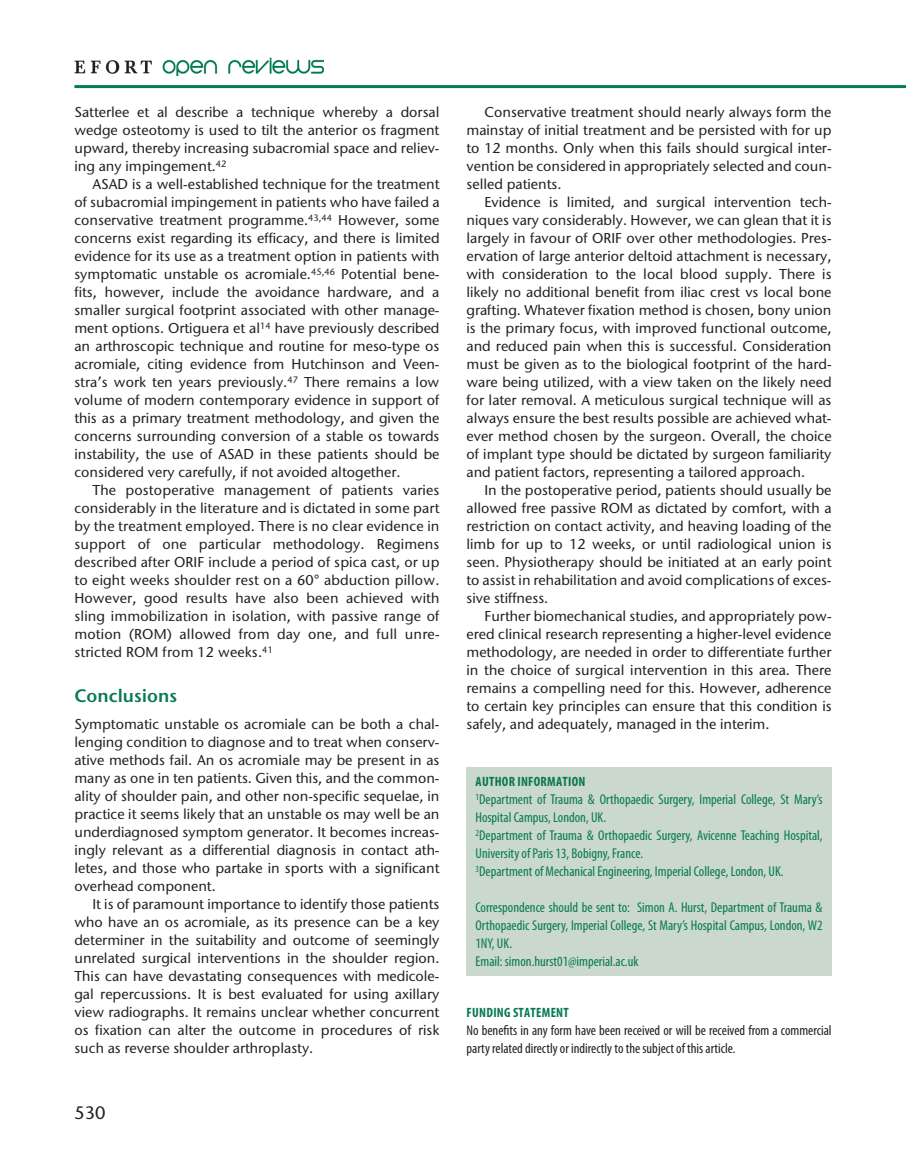
<style>
.page{position:relative;width:906px;height:1170px;background:#fff}
.page>*{position:absolute;margin:0;border:0;box-sizing:border-box;transform-origin:0 0}
.t1{font:600 18px "Stone Sans ITC Pro";color:#077a4e}
.t2{font:500 18px "Stone Sans ITC Pro";color:#231f20}
.t3{font:500 14.25px/18px "Stone Sans ITC Pro";color:#231f20;text-align:justify}
.t4{font:condensed 14.25px/18px "Myriad Pro";color:#077a4e}
.t5{font:condensed 14.25px/18px "Myriad Pro";color:#231f20}
.t6{font:700 condensed 13.5px "Myriad Pro";letter-spacing:.02em;color:#077a4e}
</style>
<div class="page">
<img style="left:74px;top:57px;width:250px;height:19px">
<hr style="left:74px;top:85px;width:832px;height:3px;background:#077a4e">
<div style="left:466px;top:767px;width:365px;height:208px;background:#cad8cd"></div>
<p class="t3" style="left:74px;top:103px;width:366px">Satterlee et al describe a technique whereby a dorsal wedge osteotomy is used to tilt the anterior os fragment upward, thereby increasing subacromial space and reliev&shy;ing any impingement.<sup>42</sup></p>
<p class="t3" style="left:74px;top:175px;width:367px;text-indent:18px">ASAD is a well-established technique for the treatment of subacromial impingement in patients who have failed a conservative treatment programme.<sup>43,44</sup> However, some concerns exist regarding its efficacy, and there is limited evidence for its use as a treatment option in patients with symptomatic unstable os acromiale.<sup>45,46</sup> Potential bene&shy;fits, however, include the avoidance hardware, and a smaller surgical footprint associated with other manage&shy;ment options. Ortiguera et al<sup>14</sup> have previously described an arthroscopic technique and routine for meso-type os acromiale, citing evidence from Hutchinson and Veen&shy;stra’s work ten years previously.<sup>47</sup> There remains a low volume of modern contemporary evidence in support of this as a primary treatment methodology, and given the concerns surrounding conversion of a stable os towards instability, the use of ASAD in these patients should be considered very carefully, if not avoided altogether.</p>
<p class="t3" style="left:74px;top:481px;width:367px;text-indent:18px">The postoperative management of patients varies considerably in the literature and is dictated in some part by the treatment employed. There is no clear evidence in support of one particular methodology. Regimens described after ORIF include a period of spica cast, or up to eight weeks shoulder rest on a 60° abduction pillow.<br>However, good results have also been achieved with sling immobilization in isolation, with passive range of motion (ROM) allowed from day one, and full unre&shy;stricted ROM from 12 weeks.<sup>41</sup></p>
<p class="t1" style="left:74px;top:684px;width:104px">Conclusions</p>
<p class="t3" style="left:74px;top:715px;width:367px">Symptomatic unstable os acromiale can be both a chal&shy;lenging condition to diagnose and to treat when conserv&shy;ative methods fail. An os acromiale may be present in as many as one in ten patients. Given this, and the common&shy;ality of shoulder pain, and other non-specific sequelae, in practice it seems likely that an unstable os may well be an underdiagnosed symptom generator. It becomes increas&shy;ingly relevant as a differential diagnosis in contact ath&shy;letes, and those who partake in sports with a significant overhead component.</p>
<p class="t3" style="left:74px;top:895px;width:367px;text-indent:18px">It is of paramount importance to identify those patients who have an os acromiale, as its presence can be a key determiner in the suitability and outcome of seemingly unrelated surgical interventions in the shoulder region.<br>This can have devastating consequences with medicole&shy;gal repercussions. It is best evaluated for using axillary view radiographs. It remains unclear whether concurrent os fixation can alter the outcome in procedures of risk such as reverse shoulder arthroplasty.</p>
<p class="t2" style="left:74px;top:1101px;width:32px">530</p>
<p class="t3" style="left:466px;top:103px;width:366px;text-indent:18px">Conservative treatment should nearly always form the mainstay of initial treatment and be persisted with for up to 12 months. Only when this fails should surgical inter&shy;vention be considered in appropriately selected and coun&shy;selled patients.</p>
<p class="t3" style="left:466px;top:193px;width:366px;text-indent:18px">Evidence is limited, and surgical intervention tech&shy;niques vary considerably. However, we can glean that it is largely in favour of ORIF over other methodologies. Pres&shy;ervation of large anterior deltoid attachment is necessary, with consideration to the local blood supply. There is likely no additional benefit from iliac crest vs local bone grafting. Whatever fixation method is chosen, bony union is the primary focus, with improved functional outcome, and reduced pain when this is successful. Consideration must be given as to the biological footprint of the hard&shy;ware being utilized, with a view taken on the likely need for later removal. A meticulous surgical technique will as always ensure the best results possible are achieved what&shy;ever method chosen by the surgeon. Overall, the choice of implant type should be dictated by surgeon familiarity and patient factors, representing a tailored approach.</p>
<p class="t3" style="left:466px;top:481px;width:367px;text-indent:18px">In the postoperative period, patients should usually be allowed free passive ROM as dictated by comfort, with a restriction on contact activity, and heaving loading of the limb for up to 12 weeks, or until radiological union is seen. Physiotherapy should be initiated at an early point to assist in rehabilitation and avoid complications of exces&shy;sive stiffness.</p>
<p class="t3" style="left:466px;top:607px;width:366px;text-indent:18px">Further biomechanical studies, and appropriately pow&shy;ered clinical research representing a higher-level evidence methodology, are needed in order to differentiate further in the choice of surgical intervention in this area. There remains a compelling need for this. However, adherence to certain key principles can ensure that this condition is safely, and adequately, managed in the interim.</p>
<p class="t6" style="left:475px;top:773px;width:111px">AUTHOR INFORMATION</p>
<p class="t4" style="left:475px;top:790px;width:348px"><sup>1</sup>Department of Trauma &amp; Orthopaedic Surgery, Imperial College, St Mary’s Hospital Campus, London, UK.<br><sup>2</sup>Department of Trauma &amp; Orthopaedic Surgery, Avicenne Teaching Hospital, University of Paris 13, Bobigny, France.<br><sup>3</sup>Department of Mechanical Engineering, Imperial College, London, UK.</p>
<p class="t4" style="left:475px;top:898px;width:348px">Correspondence should be sent to: Simon A. Hurst, Department of Trauma &amp; Orthopaedic Surgery, Imperial College, St Mary’s Hospital Campus, London, W2<br>1NY, UK.<br>Email: simon.hurst01@imperial.ac.uk</p>
<p class="t6" style="left:466px;top:1004px;width:104px">FUNDING STATEMENT</p>
<p class="t5" style="left:466px;top:1021px;width:366px">No benefits in any form have been received or will be received from a commercial party related directly or indirectly to the subject of this article.</p>
</div>
